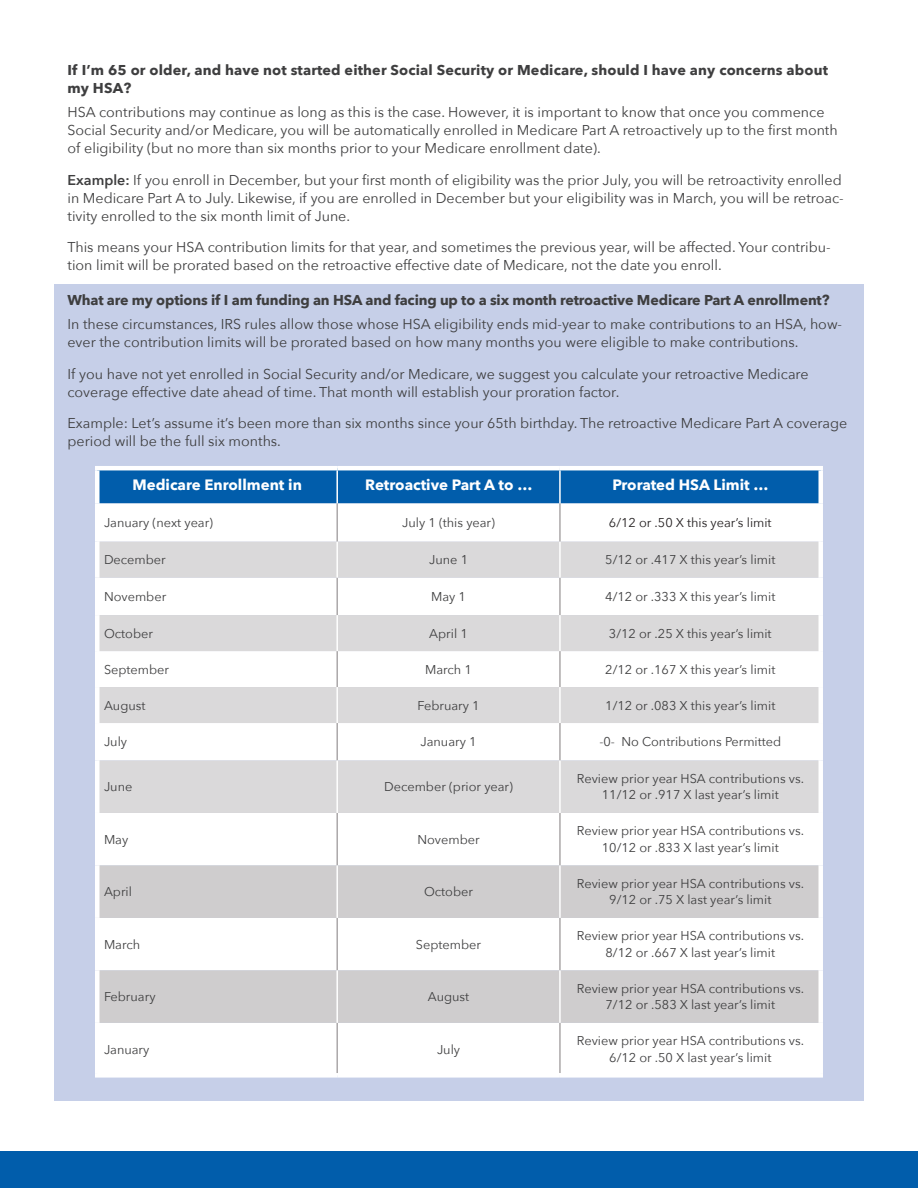
<style>
.page{position:relative;width:918px;height:1188px;background:#fff}
.page>*{position:absolute;margin:0;border:0;box-sizing:border-box;transform-origin:0 0}
.Body{font:700 15px "Avenir Next";color:#fff}
.Body-2{font:14.25px/18px "Avenir Next";color:#3e3e3f}
.Subhead_body_copy_2{font:700 14.25px/18px "Avenir Next";letter-spacing:-.005em;color:#3e3e3f}
.Body-3{font:12.75px/16.5px "Avenir Next";color:#3e3e3f;text-align:center}
.t1{font:12.75px "Avenir Next";color:#231f20}
.s1{font-weight:600}
</style>
<div class="page">
<div style="left:54px;top:284px;width:810px;height:816px;background:#c6cfe8"></div>
<div style="left:100px;top:470px;width:718px;height:33px;background:#015dab"></div>
<div style="left:100px;top:503px;width:718px;height:570px;background:#fff"></div>
<svg style="left:100px;top:542px;width:718px;height:271px;background:#e8e8e9"></svg>
<svg style="left:100px;top:865px;width:718px;height:158px;background:#deddde"></svg>
<hr style="left:336px;top:470px;width:2px;height:33px;background:#fff">
<hr style="left:559px;top:470px;width:2px;height:33px;background:#fff">
<hr style="left:336px;top:503px;width:2px;height:39px;background:#aba8a9">
<hr style="left:559px;top:503px;width:2px;height:39px;background:#aba8a9">
<hr style="left:336px;top:578px;width:2px;height:37px;background:#aba8a9">
<hr style="left:559px;top:578px;width:2px;height:37px;background:#aba8a9">
<hr style="left:336px;top:651px;width:2px;height:36px;background:#aba8a9">
<hr style="left:559px;top:651px;width:2px;height:36px;background:#aba8a9">
<hr style="left:336px;top:723px;width:2px;height:37px;background:#aba8a9">
<hr style="left:559px;top:723px;width:2px;height:37px;background:#aba8a9">
<hr style="left:336px;top:813px;width:2px;height:52px;background:#aba8a9">
<hr style="left:559px;top:813px;width:2px;height:52px;background:#aba8a9">
<hr style="left:336px;top:918px;width:2px;height:52px;background:#aba8a9">
<hr style="left:559px;top:918px;width:2px;height:52px;background:#aba8a9">
<hr style="left:336px;top:1023px;width:2px;height:50px;background:#aba8a9">
<hr style="left:559px;top:1023px;width:2px;height:50px;background:#aba8a9">
<hr style="left:336px;top:615px;width:2px;height:36px;background:#fff">
<hr style="left:559px;top:615px;width:2px;height:36px;background:#fff">
<hr style="left:336px;top:542px;width:2px;height:36px;background:#fff">
<hr style="left:559px;top:542px;width:2px;height:36px;background:#fff">
<hr style="left:336px;top:687px;width:2px;height:36px;background:#fff">
<hr style="left:559px;top:687px;width:2px;height:36px;background:#fff">
<hr style="left:336px;top:760px;width:2px;height:53px;background:#fff">
<hr style="left:559px;top:760px;width:2px;height:53px;background:#fff">
<hr style="left:336px;top:865px;width:2px;height:53px;background:#fff">
<hr style="left:559px;top:865px;width:2px;height:53px;background:#fff">
<hr style="left:336px;top:970px;width:2px;height:53px;background:#fff">
<hr style="left:559px;top:970px;width:2px;height:53px;background:#fff">
<hr style="left:95px;top:466px;width:242px;height:4px;background:#fff">
<div style="left:95px;top:470px;width:5px;height:33px;background:#fff"></div>
<hr style="left:337px;top:466px;width:223px;height:4px;background:#fff">
<hr style="left:560px;top:466px;width:263px;height:4px;background:#fff">
<div style="left:818px;top:470px;width:5px;height:33px;background:#fff"></div>
<div style="left:95px;top:503px;width:5px;height:39px;background:#fff"></div>
<div style="left:818px;top:503px;width:5px;height:39px;background:#fff"></div>
<div style="left:95px;top:542px;width:5px;height:36px;background:#fff"></div>
<div style="left:818px;top:542px;width:5px;height:36px;background:#fff"></div>
<div style="left:95px;top:578px;width:5px;height:37px;background:#fff"></div>
<div style="left:818px;top:578px;width:5px;height:37px;background:#fff"></div>
<div style="left:95px;top:615px;width:5px;height:36px;background:#fff"></div>
<div style="left:818px;top:615px;width:5px;height:36px;background:#fff"></div>
<div style="left:95px;top:651px;width:5px;height:36px;background:#fff"></div>
<div style="left:818px;top:651px;width:5px;height:36px;background:#fff"></div>
<div style="left:95px;top:687px;width:5px;height:36px;background:#fff"></div>
<div style="left:818px;top:687px;width:5px;height:36px;background:#fff"></div>
<div style="left:95px;top:723px;width:5px;height:37px;background:#fff"></div>
<div style="left:818px;top:723px;width:5px;height:37px;background:#fff"></div>
<div style="left:95px;top:760px;width:5px;height:53px;background:#fff"></div>
<div style="left:818px;top:760px;width:5px;height:53px;background:#fff"></div>
<div style="left:95px;top:813px;width:5px;height:52px;background:#fff"></div>
<div style="left:818px;top:813px;width:5px;height:52px;background:#fff"></div>
<div style="left:95px;top:865px;width:5px;height:53px;background:#fff"></div>
<div style="left:818px;top:865px;width:5px;height:53px;background:#fff"></div>
<div style="left:95px;top:918px;width:5px;height:52px;background:#fff"></div>
<div style="left:818px;top:918px;width:5px;height:52px;background:#fff"></div>
<div style="left:95px;top:970px;width:5px;height:53px;background:#fff"></div>
<div style="left:818px;top:970px;width:5px;height:53px;background:#fff"></div>
<div style="left:95px;top:1023px;width:5px;height:50px;background:#fff"></div>
<div style="left:818px;top:1023px;width:5px;height:50px;background:#fff"></div>
<div style="left:95px;top:1073px;width:242px;height:5px;background:#fff"></div>
<div style="left:337px;top:1073px;width:223px;height:5px;background:#fff"></div>
<div style="left:560px;top:1073px;width:263px;height:5px;background:#fff"></div>
<div style="left:0;top:1152px;width:918px;height:36px;background:#015dab"></div>
<p class="Subhead_body_copy_2" style="left:68px;top:61px;width:762px">If I’m 65 or older, and have not started either Social Security or Medicare, should I have any concerns about my HSA?</p>
<p class="Body-2" style="left:68px;top:103px;width:772px">HSA contributions may continue as long as this is the case. However, it is important to know that once you commence<br>Social Security and/or Medicare, you will be automatically enrolled in Medicare Part A retroactively up to the first month of eligibility (but no more than six months prior to your Medicare enrollment date).</p>
<p class="Body-2" style="left:68px;top:170px;width:778px"><span class="s1">Example:</span> If you enroll in December, but your first month of eligibility was the prior July, you will be retroactivity enrolled in Medicare Part A to July. Likewise, if you are enrolled in December but your eligibility was in March, you will be retroac&shy;tivity enrolled to the six month limit of June.</p>
<p class="Body-2" style="left:68px;top:238px;width:765px">This means your HSA contribution limits for that year, and sometimes the previous year, will be affected. Your contribu&shy;tion limit will be prorated based on the retroactive effective date of Medicare, not the date you enroll.</p>
<p class="Subhead_body_copy_2" style="left:68px;top:291px;width:764px">What are my options if I am funding an HSA and facing up to a six month retroactive Medicare Part A enrollment?</p>
<p class="Body-2" style="left:68px;top:315px;width:776px">In these circumstances, IRS rules allow those whose HSA eligibility ends mid-year to make contributions to an HSA, how&shy;ever the contribution limits will be prorated based on how many months you were eligible to make contributions.</p>
<p class="Body-2" style="left:68px;top:364px;width:743px">If you have not yet enrolled in Social Security and/or Medicare, we suggest you calculate your retroactive Medicare coverage effective date ahead of time. That month will establish your proration factor.</p>
<p class="Body-2" style="left:68px;top:414px;width:781px">Example: Let’s assume it’s been more than six months since your 65th birthday. The retroactive Medicare Part A coverage period will be the full six months.</p>
<p class="Body" style="left:133px;top:472px;width:171px">Medicare Enrollment in</p>
<p class="Body" style="left:365px;top:472px;width:169px">Retroactive Part A to …</p>
<p class="Body" style="left:613px;top:472px;width:157px">Prorated HSA Limit …</p>
<p class="Body-3" style="left:104px;top:514px;width:111px">January (next year)</p>
<p class="Body-3" style="left:402px;top:514px;width:94px">July 1 (this year)</p>
<p class="t1" style="left:609px;top:512px;width:164px">6/12 or .50 X this year’s limit</p>
<p class="Body-3" style="left:104px;top:551px;width:63px">December</p>
<p class="Body-3" style="left:429px;top:551px;width:40px">June 1</p>
<p class="Body-3" style="left:605px;top:551px;width:172px">5/12 or .417 X this year’s limit</p>
<p class="Body-3" style="left:104px;top:588px;width:64px">November</p>
<p class="Body-3" style="left:431px;top:588px;width:36px">May 1</p>
<p class="Body-3" style="left:605px;top:588px;width:172px">4/12 or .333 X this year’s limit</p>
<p class="Body-3" style="left:104px;top:624px;width:51px">October</p>
<p class="Body-3" style="left:429px;top:624px;width:40px">April 1</p>
<p class="Body-3" style="left:609px;top:624px;width:164px">3/12 or .25 X this year’s limit</p>
<p class="Body-3" style="left:104px;top:660px;width:67px">September</p>
<p class="Body-3" style="left:425px;top:660px;width:48px">March 1</p>
<p class="Body-3" style="left:605px;top:660px;width:172px">2/12 or .167 X this year’s limit</p>
<p class="Body-3" style="left:104px;top:696px;width:43px">August</p>
<p class="Body-3" style="left:417px;top:696px;width:64px">February 1</p>
<p class="Body-3" style="left:605px;top:696px;width:172px">1/12 or .083 X this year’s limit</p>
<p class="Body-3" style="left:104px;top:733px;width:25px">July</p>
<p class="Body-3" style="left:421px;top:733px;width:58px">January 1</p>
<p class="Body-3" style="left:600px;top:733px;width:183px">-0- No Contributions Permitted</p>
<p class="Body-3" style="left:104px;top:778px;width:30px">June</p>
<p class="Body-3" style="left:384px;top:778px;width:130px">December (prior year)</p>
<p class="Body-3" style="left:577px;top:770px;width:229px">Review prior year HSA contributions vs.<br>11/12 or .917 X last year’s limit</p>
<p class="Body-3" style="left:104px;top:830px;width:26px">May</p>
<p class="Body-3" style="left:417px;top:830px;width:64px">November</p>
<p class="Body-3" style="left:577px;top:822px;width:229px">Review prior year HSA contributions vs.<br>10/12 or .833 X last year’s limit</p>
<p class="Body-3" style="left:104px;top:883px;width:30px">April</p>
<p class="Body-3" style="left:424px;top:883px;width:51px">October</p>
<p class="Body-3" style="left:577px;top:875px;width:229px">Review prior year HSA contributions vs.<br>9/12 or .75 X last year’s limit</p>
<p class="Body-3" style="left:104px;top:935px;width:38px">March</p>
<p class="Body-3" style="left:416px;top:935px;width:67px">September</p>
<p class="Body-3" style="left:577px;top:927px;width:229px">Review prior year HSA contributions vs.<br>8/12 or .667 X last year’s limit</p>
<p class="Body-3" style="left:104px;top:988px;width:53px">February</p>
<p class="Body-3" style="left:428px;top:988px;width:43px">August</p>
<p class="Body-3" style="left:577px;top:980px;width:229px">Review prior year HSA contributions vs.<br>7/12 or .583 X last year’s limit</p>
<p class="Body-3" style="left:104px;top:1040px;width:47px">January</p>
<p class="Body-3" style="left:437px;top:1040px;width:25px">July</p>
<p class="Body-3" style="left:577px;top:1032px;width:229px">Review prior year HSA contributions vs.<br>6/12 or .50 X last year’s limit</p>
</div>
